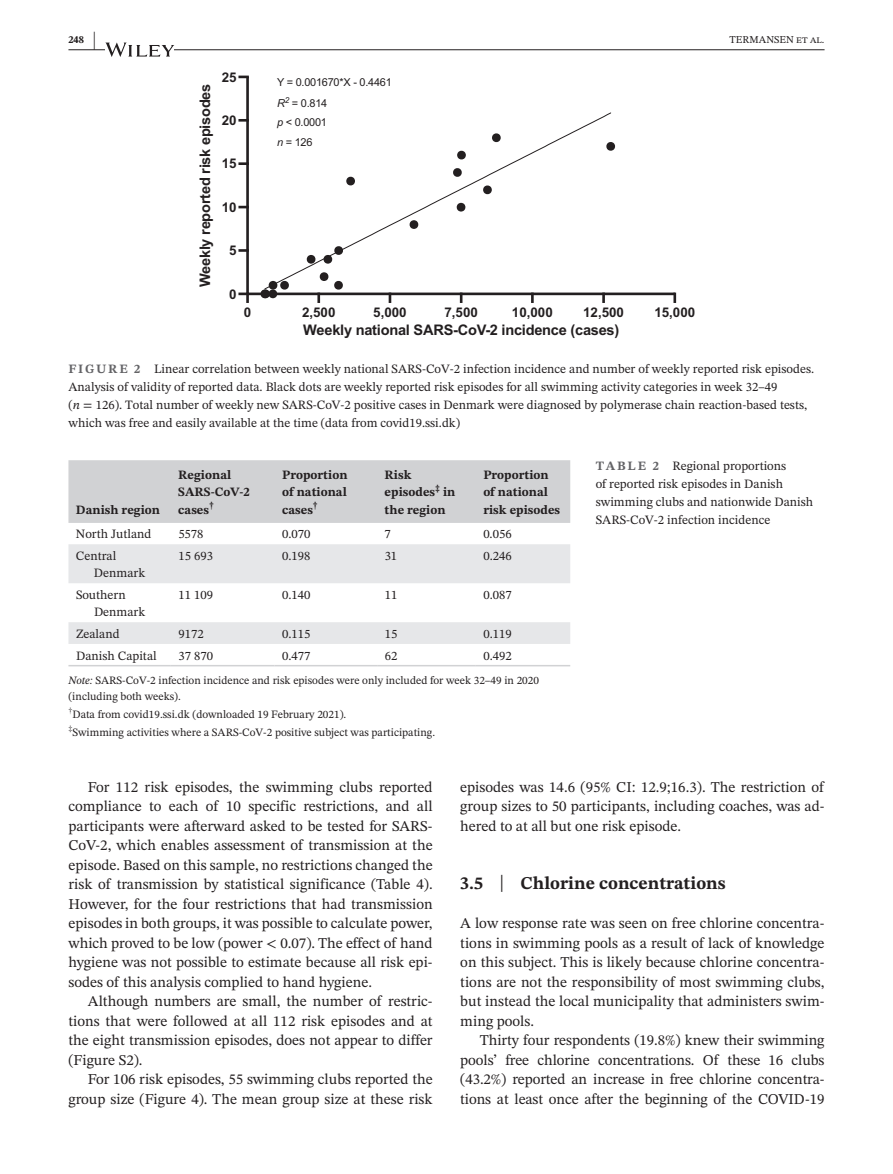
<style>
.page{position:relative;width:893px;height:1174px;background:#fff}
.page>*{position:absolute;margin:0;border:0;box-sizing:border-box;transform-origin:0 0}
.t1{font:700 18px "STIX Two Text";color:#231f20}
.t2{font:15px/19.5px "STIX Two Text";color:#231f20;text-align:justify}
.t3{font:700 14.55px "Arial";letter-spacing:-.015em;color:#231f20}
.t4{font:700 13.35px "Arial";color:#231f20}
.t5{font:12.75px/18px "STIX Two Text";color:#231f20}
.t6{font:700 12.75px/17.2px "STIX Two Text";color:#231f20}
.t7{font:11.25px/15.8px "STIX Two Text";color:#231f20}
.t8{font:10.95px "Arial";letter-spacing:-.02em;color:#231f20}
.t9{font:10.5px "STIX Two Text";color:#231f20}
.t10{font:700 10.5px "STIX Two Text";color:#231f20}
.t11{font:700 8.85px "STIX Two Text";color:#231f20}
.t12{font:7.8px "STIX Two Text";color:#231f20}
.s1{font-size:21px}
.s2{font-style:italic}
.s3{font-weight:700;color:#636366}
.s4{font-weight:400;font-size:23.7px}
</style>
<div class="page">
<hr style="left:68px;top:49px;width:756px;height:1px;background:#231f20">
<svg style="left:105px;top:43px;width:69px;height:14px"></svg>
<hr style="left:248px;top:292px;width:427px;height:3px;background:#231f20">
<svg style="left:389px;top:295px;width:2px;height:7px"></svg>
<svg style="left:460px;top:295px;width:2px;height:7px"></svg>
<svg style="left:531px;top:295px;width:3px;height:7px"></svg>
<svg style="left:602px;top:295px;width:3px;height:7px"></svg>
<svg style="left:673px;top:294px;width:3px;height:8px"></svg>
<hr style="left:246px;top:77px;width:3px;height:217px;background:#231f20">
<svg style="left:240px;top:292px;width:9px;height:10px"></svg>
<svg style="left:240px;top:249px;width:7px;height:3px"></svg>
<svg style="left:240px;top:206px;width:6px;height:2px"></svg>
<svg style="left:240px;top:162px;width:7px;height:3px"></svg>
<svg style="left:240px;top:119px;width:7px;height:3px"></svg>
<svg style="left:240px;top:76px;width:8px;height:2px"></svg>
<svg style="left:281px;top:112px;width:331px;height:168px"></svg>
<svg style="left:260px;top:280px;width:29px;height:19px"></svg>
<svg style="left:306px;top:254px;width:10px;height:10px"></svg>
<svg style="left:346px;top:176px;width:9px;height:10px"></svg>
<svg style="left:323px;top:246px;width:20px;height:18px"></svg>
<svg style="left:317px;top:272px;width:26px;height:30px"></svg>
<svg style="left:409px;top:220px;width:10px;height:9px"></svg>
<svg style="left:456px;top:202px;width:10px;height:10px"></svg>
<svg style="left:453px;top:168px;width:9px;height:9px"></svg>
<svg style="left:457px;top:150px;width:9px;height:10px"></svg>
<svg style="left:483px;top:185px;width:9px;height:10px"></svg>
<svg style="left:492px;top:133px;width:9px;height:10px"></svg>
<svg style="left:606px;top:142px;width:9px;height:9px"></svg>
<div style="left:68px;top:460px;width:502px;height:63px;background:#d1d2d4"></div>
<svg style="left:68px;top:544px;width:502px;height:100px;fill:#e6e7e9"></svg>
<hr style="left:68px;top:665px;width:103px;height:1px;background:#d1d2d4">
<hr style="left:171px;top:665px;width:104px;height:1px;background:#d1d2d4">
<hr style="left:275px;top:665px;width:102px;height:1px;background:#d1d2d4">
<hr style="left:377px;top:665px;width:99px;height:1px;background:#d1d2d4">
<hr style="left:476px;top:665px;width:94px;height:1px;background:#d1d2d4">
<p class="t10" style="left:68px;top:32px;width:29px">248 <span class="s1">|</span></p>
<p class="t9" style="left:730px;top:32px;width:96px">TERMANSEN et al.</p>
<p class="t3" style="left:195px;top:287px;width:205px;rotate:-90deg">Weekly reported risk episodes</p>
<p class="t4" style="left:222px;top:68px;width:16px">25</p>
<p class="t4" style="left:222px;top:111px;width:16px">20</p>
<p class="t4" style="left:222px;top:155px;width:16px">15</p>
<p class="t4" style="left:222px;top:198px;width:16px">10</p>
<p class="t8" style="left:277px;top:75px;width:116px">Y = 0.001670*X - 0.4461</p>
<p class="t8" style="left:277px;top:96px;width:52px"><span class="s2">R</span><sup>2</sup> = 0.814</p>
<p class="t8" style="left:277px;top:135px;width:37px"><span class="s2">n</span> = 126</p>
<p class="t8" style="left:277px;top:115px;width:51px"><span class="s2">p</span> &lt; 0.0001</p>
<p class="t4" style="left:229px;top:241px;width:9px">5</p>
<p class="t4" style="left:229px;top:285px;width:9px">0</p>
<p class="t4" style="left:244px;top:303px;width:9px">0</p>
<p class="t4" style="left:302px;top:303px;width:35px">2,500</p>
<p class="t4" style="left:373px;top:303px;width:35px">5,000</p>
<p class="t4" style="left:444px;top:303px;width:35px">7,500</p>
<p class="t4" style="left:512px;top:303px;width:42px">10,000</p>
<p class="t4" style="left:583px;top:303px;width:42px">12,500</p>
<p class="t4" style="left:654px;top:303px;width:42px">15,000</p>
<p class="t3" style="left:303px;top:320px;width:317px">Weekly national SARS-CoV-2 incidence (cases)</p>
<p class="t5" style="left:68px;top:360px;width:747px"><span class="s3">FIGURE 2</span> Linear correlation between weekly national SARS-CoV-2 infection incidence and number of weekly reported risk episodes.<br>Analysis of validity of reported data. Black dots are weekly reported risk episodes for all swimming activity categories in week 32–49<br>(<span class="s2">n</span> = 126). Total number of weekly new SARS-CoV-2 positive cases in Denmark were diagnosed by polymerase chain reaction-based tests, which was free and easily available at the time (data from covid19.ssi.dk)</p>
<p class="t6" style="left:76px;top:501px;width:86px">Danish region</p>
<p class="t6" style="left:178px;top:466px;width:73px">Regional<br>SARS-CoV-2 cases<sup>†</sup></p>
<p class="t6" style="left:282px;top:466px;width:67px;text-align:justify">Proportion of national cases</p>
<p class="t11" style="left:313px;top:498px;width:6px">†</p>
<p class="t6" style="left:385px;top:466px;width:72px">Risk episodes<sup>‡</sup> in the region</p>
<p class="t6" style="left:483px;top:466px;width:78px">Proportion of national risk episodes</p>
<p class="t5" style="left:76px;top:525px;width:77px">North Jutland</p>
<p class="t5" style="left:178px;top:525px;width:27px">5578</p>
<p class="t5" style="left:282px;top:525px;width:30px">0.070</p>
<p class="t5" style="left:385px;top:525px;width:8px">7</p>
<p class="t5" style="left:483px;top:525px;width:30px">0.056</p>
<p class="t5" style="left:94px;top:547px;width:53px;line-height:17.2px;text-indent:-18px">Central<br>Denmark</p>
<p class="t5" style="left:178px;top:546px;width:36px">15 693</p>
<p class="t5" style="left:282px;top:546px;width:30px">0.198</p>
<p class="t5" style="left:385px;top:546px;width:14px">31</p>
<p class="t5" style="left:483px;top:546px;width:30px">0.246</p>
<p class="t5" style="left:94px;top:586px;width:53px;line-height:17.2px;text-indent:-18px">Southern<br>Denmark</p>
<p class="t5" style="left:178px;top:585px;width:36px">11 109</p>
<p class="t5" style="left:282px;top:585px;width:30px">0.140</p>
<p class="t5" style="left:385px;top:585px;width:14px">11</p>
<p class="t5" style="left:483px;top:585px;width:30px">0.087</p>
<p class="t5" style="left:76px;top:624px;width:45px">Zealand</p>
<p class="t5" style="left:178px;top:624px;width:27px">9172</p>
<p class="t5" style="left:282px;top:624px;width:30px">0.115</p>
<p class="t5" style="left:385px;top:624px;width:14px">15</p>
<p class="t5" style="left:483px;top:624px;width:30px">0.119</p>
<p class="t5" style="left:76px;top:646px;width:82px">Danish Capital</p>
<p class="t5" style="left:178px;top:646px;width:36px">37 870</p>
<p class="t5" style="left:282px;top:646px;width:30px">0.477</p>
<p class="t5" style="left:385px;top:646px;width:14px">62</p>
<p class="t5" style="left:483px;top:646px;width:30px">0.492</p>
<p class="t7" style="left:68px;top:673px;width:472px"><span class="s2">Note:</span> SARS-CoV-2 infection incidence and risk episodes were only included for week 32–49 in 2020 (including both weeks).</p>
<p class="t12" style="left:68px;top:705px;width:6px">†</p>
<p class="t7" style="left:72px;top:706px;width:275px">Data from covid19.ssi.dk (downloaded 19 February 2021).</p>
<p class="t12" style="left:68px;top:723px;width:6px">‡</p>
<p class="t7" style="left:72px;top:724px;width:364px">Swimming activities where a SARS-CoV-2 positive subject was participating.</p>
<p class="t5" style="left:596px;top:456px;width:219px"><span class="s3">TABLE 2</span> Regional proportions<br>of reported risk episodes in Danish swimming clubs and nationwide Danish SARS-CoV-2 infection incidence</p>
<p class="t2" style="left:68px;top:777px;width:366px;text-indent:20px">For 112 risk episodes, the swimming clubs reported compliance to each of 10 specific restrictions, and all participants were afterward asked to be tested for SARS-CoV-2, which enables assessment of transmission at the episode. Based on this sample, no restrictions changed the risk of transmission by statistical significance (Table 4).<br>However, for the four restrictions that had transmission episodes in both groups, it was possible to calculate power, which proved to be low (power &lt; 0.07). The effect of hand hygiene was not possible to estimate because all risk epi&shy;sodes of this analysis complied to hand hygiene.</p>
<p class="t2" style="left:68px;top:991px;width:366px;text-indent:20px">Although numbers are small, the number of restric&shy;tions that were followed at all 112 risk episodes and at the eight transmission episodes, does not appear to differ (Figure S2).</p>
<p class="t2" style="left:68px;top:1069px;width:366px;text-align:right">For 106 risk episodes, 55 swimming clubs reported the group size (Figure 4). The mean group size at these risk</p>
<p class="t2" style="left:460px;top:777px;width:366px">episodes was 14.6 (95% CI: 12.9;16.3). The restriction of group sizes to 50 participants, including coaches, was ad&shy;hered to at all but one risk episode.</p>
<p class="t1" style="left:460px;top:870px;width:267px">3.5 <span class="s4">|</span> Chlorine concentrations</p>
<p class="t2" style="left:460px;top:913px;width:366px">A low response rate was seen on free chlorine concentra&shy;tions in swimming pools as a result of lack of knowledge on this subject. This is likely because chlorine concentra&shy;tions are not the responsibility of most swimming clubs, but instead the local municipality that administers swim&shy;ming pools.</p>
<p class="t2" style="left:460px;top:1030px;width:366px;text-indent:20px">Thirty four respondents (19.8%) knew their swimming pools’ free chlorine concentrations. Of these 16 clubs (43.2%) reported an increase in free chlorine concentra&shy;tions at least once after the beginning of the COVID-19</p>
</div>
